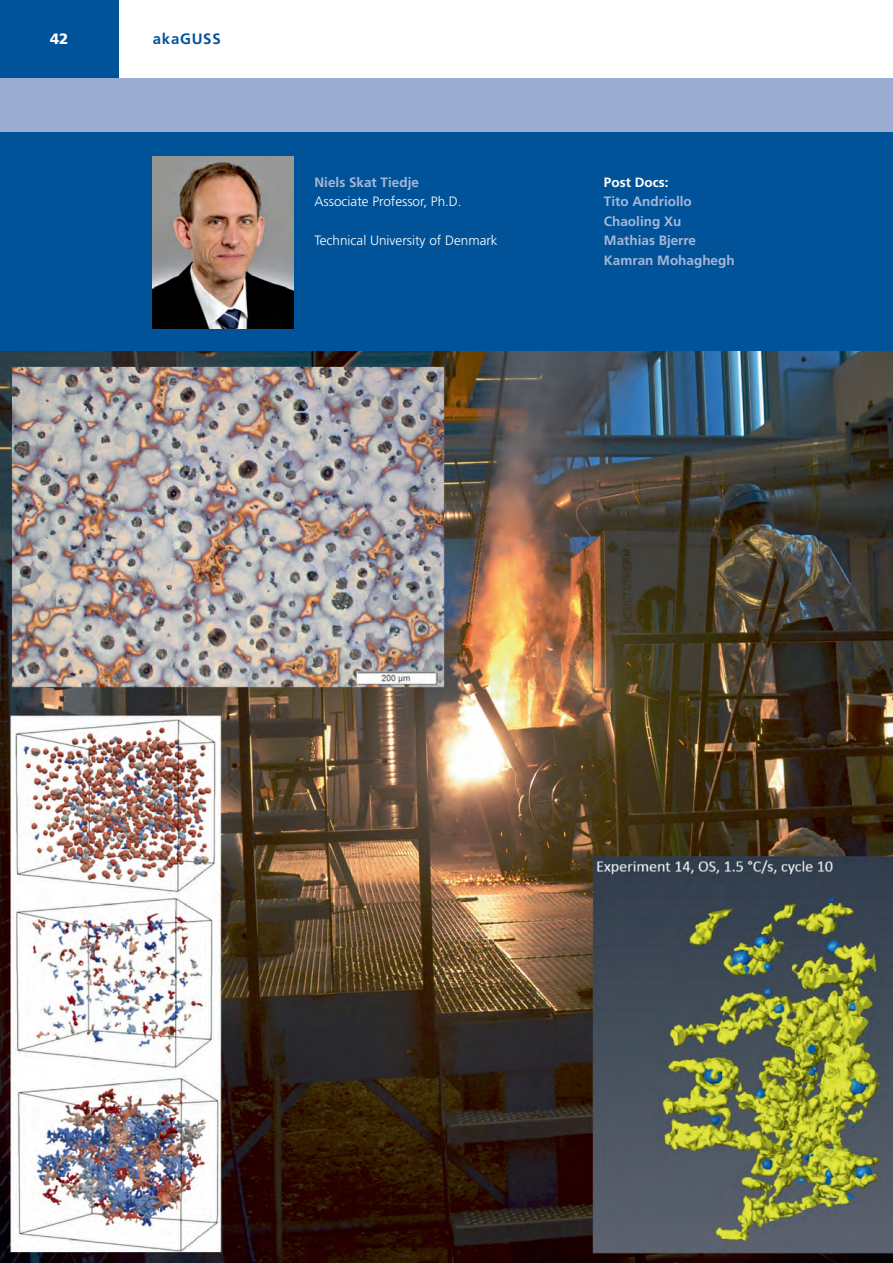
<style>
.page{position:relative;width:893px;height:1263px;background:#fff}
.page>*{position:absolute;margin:0;border:0;box-sizing:border-box;transform-origin:0 0}
.t1{font:700 15px "Frutiger LT Std";letter-spacing:.05em;color:#015399}
.t2{font:900 15px "Frutiger LT Std";color:#fff}
.t3{font:700 13.5px/19.5px "Frutiger LT Std";color:#a7b7d8}
.t4{font:300 13.5px "Frutiger LT Std";color:#fff}
.t5{font:700 13.5px "Frutiger LT Std";color:#fff}
</style>
<div class="page">
<div style="left:0;top:132px;width:892px;height:219px;background:#015399"></div>
<div style="left:0;top:0;width:119px;height:78px;background:#015399"></div>
<div style="left:0;top:78px;width:892px;height:54px;background:#9bacd2"></div>
<img style="left:0;top:351px;width:892px;height:911px">
<img style="left:153px;top:157px;width:140px;height:171px">
<p class="t2" style="left:50px;top:29px;width:20px">42</p>
<p class="t1" style="left:153px;top:30px;width:69px">akaGUSS</p>
<p class="t3" style="left:314px;top:172px;width:106px">Niels Skat Tiedje</p>
<p class="t4" style="left:314px;top:194px;width:149px">Associate Professor, Ph.D.</p>
<p class="t4" style="left:314px;top:233px;width:184px">Technical University of Denmark</p>
<p class="t5" style="left:603px;top:174px;width:66px">Post Docs:</p>
<p class="t3" style="left:603px;top:192px;width:132px">Tito Andriollo<br>Chaoling Xu<br>Mathias Bjerre<br>Kamran Mohaghegh</p>
</div>
